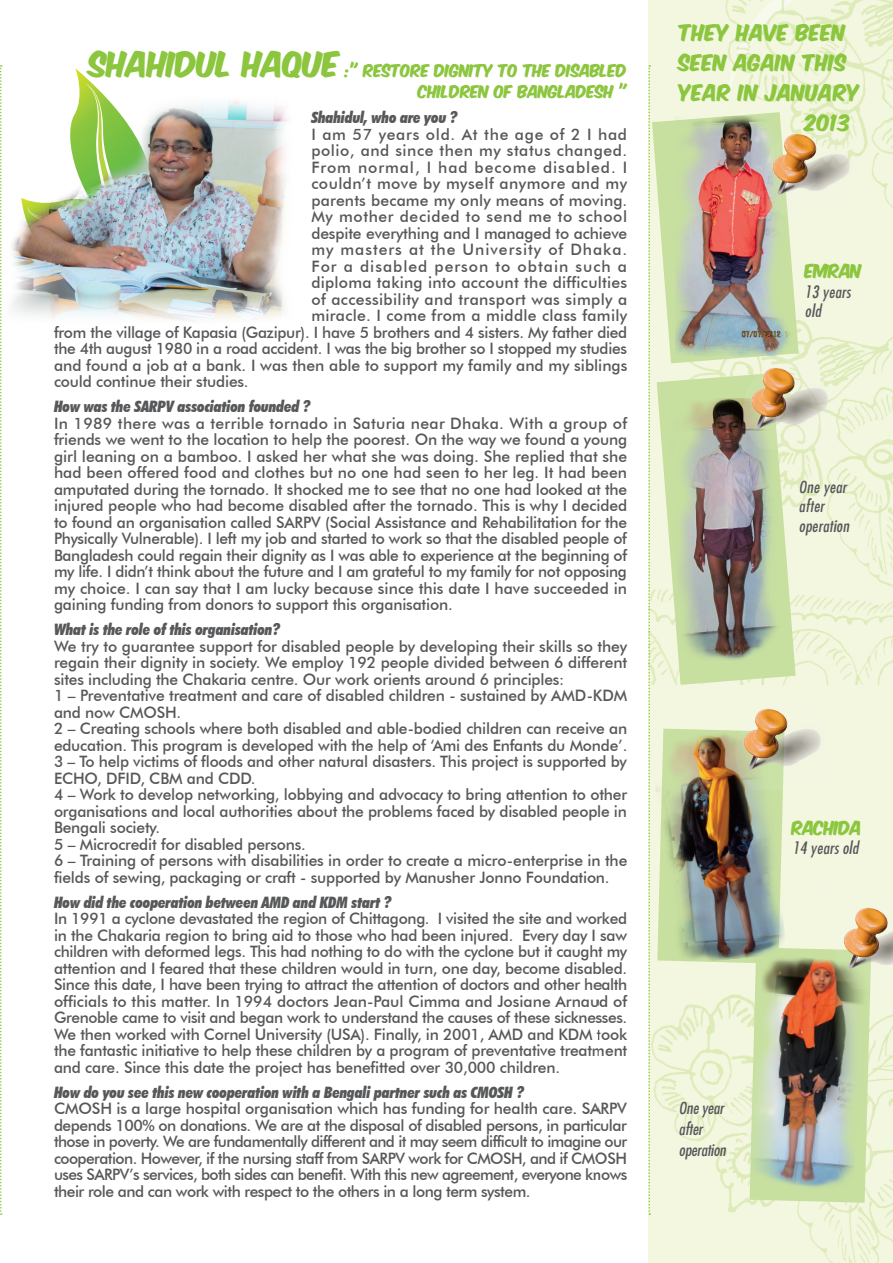
<style>
.page{position:relative;width:893px;height:1263px;background:#fff}
.page>*{position:absolute;margin:0;border:0;box-sizing:border-box;transform-origin:0 0}
.t1{font:19.5px "Komika Axis";letter-spacing:.01em;color:#8bc63e}
.t2{font:italic condensed 16.5px/19.5px "Futura";letter-spacing:.015em;color:#57585a}
.t3{font:italic condensed 16.5px/21px "Futura";letter-spacing:-.01em;color:#57585a}
.t4{font:16.5px "Komika Axis";letter-spacing:-.03em;color:#8bc63e}
.t5{font:500 15.75px/16.5px "Futura BT";letter-spacing:-.01em;color:#57585a;text-align:justify}
.t6{font:italic 900 condensed 15.75px "Futura BT";letter-spacing:-.01em;color:#57585a}
.t7{font:500 15.75px "Futura BT";letter-spacing:.02em;color:#57585a}
.t8{font:500 15.75px "Futura BT";letter-spacing:.035em;color:#57585a}
.t9{font:500 15.75px "Futura BT";letter-spacing:.06em;color:#57585a}
.t10{font:500 15.75px "Futura BT";letter-spacing:.015em;color:#57585a}
.t11{font:500 15.75px "Futura BT";letter-spacing:.01em;color:#57585a}
.t12{font:500 15.75px "Futura BT";letter-spacing:.025em;color:#57585a}
.t13{font:500 15.75px "Futura BT";letter-spacing:.065em;color:#57585a}
.t14{font:500 15.75px "Futura BT";letter-spacing:.045em;color:#57585a}
.t15{font:15px/21px "Komika Axis";letter-spacing:-.015em;color:#8bc63e;text-align:right}
.s1{font-size:30px}
</style>
<div class="page">
<img style="left:11px;top:87px;width:277px;height:234px">
<svg style="left:0;top:65px;width:2px;height:1150px"></svg>
<img style="left:871px;top:245px;width:22px;height:440px">
<img style="left:871px;top:0;width:22px;height:245px">
<img style="left:648px;top:1196px;width:245px;height:67px">
<svg style="left:648px;top:0;width:223px;height:1215px;background:#eef4d9"></svg>
<img style="left:662px;top:117px;width:130px;height:260px">
<img style="left:663px;top:394px;width:123px;height:278px">
<img style="left:648px;top:728px;width:143px;height:242px">
<img style="left:741px;top:952px;width:152px;height:244px">
<img style="left:745px;top:109px;width:111px;height:105px">
<img style="left:724px;top:343px;width:110px;height:105px">
<img style="left:716px;top:684px;width:111px;height:105px">
<img style="left:816px;top:883px;width:77px;height:105px">
<p class="t15" style="left:89px;top:61px;width:539px"><span class="s1">SHAHIDUL HAQUE</span> :" RESTORE DIGNITY TO THE DISABLED<br>CHILDREN OF BANGLADESH "</p>
<p class="t6" style="left:311px;top:108px;width:148px">Shahidul, who are you ?</p>
<p class="t14" style="left:311px;top:124px;width:317px">I am 57 years old. At the age of 2 I had</p>
<p class="t8" style="left:311px;top:141px;width:317px">polio, and since then my status changed.</p>
<p class="t9" style="left:311px;top:157px;width:317px">From normal, I had become disabled. I</p>
<p class="t12" style="left:311px;top:174px;width:317px">couldn’t move by myself anymore and my</p>
<p class="t11" style="left:311px;top:190px;width:317px">parents became my only means of moving.</p>
<p class="t8" style="left:311px;top:207px;width:317px">My mother decided to send me to school</p>
<p class="t5" style="left:311px;top:225px;width:317px">despite everything and I managed to achieve</p>
<p class="t9" style="left:311px;top:240px;width:317px">my masters at the University of Dhaka.</p>
<p class="t13" style="left:311px;top:256px;width:317px">For a disabled person to obtain such a</p>
<p class="t10" style="left:311px;top:273px;width:317px">diploma taking into account the difficulties</p>
<p class="t7" style="left:311px;top:289px;width:317px">of accessibility and transport was simply a</p>
<p class="t7" style="left:311px;top:306px;width:317px">miracle. I come from a middle class family</p>
<p class="t5" style="left:54px;top:324px;width:575px">from the village of Kapasia (Gazipur). I have 5 brothers and 4 sisters. My father died</p>
<p class="t5" style="left:54px;top:340px;width:574px">the 4th august 1980 in a road accident. I was the big brother so I stopped my studies</p>
<p class="t5" style="left:54px;top:357px;width:575px">and found a job at a bank. I was then able to support my family and my siblings</p>
<p class="t5" style="left:54px;top:373px;width:196px">could continue their studies.</p>
<p class="t6" style="left:54px;top:397px;width:258px">How was the SARPV association founded ?</p>
<p class="t5" style="left:54px;top:415px;width:575px">In 1989 there was a terrible tornado in Saturia near Dhaka. With a group of friends we went to the location to help the poorest. On the way we found a young girl leaning on a bamboo. I asked her what she was doing. She replied that she had been offered food and clothes but no one had seen to her leg. It had been amputated during the tornado. It shocked me to see that no one had looked at the injured people who had become disabled after the tornado. This is why I decided to found an organisation called SARPV (Social Assistance and Rehabilitation for the Physically Vulnerable). I left my job and started to work so that the disabled people of Bangladesh could regain their dignity as I was able to experience at the beginning of my life. I didn’t think about the future and I am grateful to my family for not opposing my choice. I can say that I am lucky because since this date I have succeeded in gaining funding from donors to support this organisation.</p>
<p class="t6" style="left:54px;top:620px;width:228px">What is the role of this organisation?</p>
<p class="t5" style="left:54px;top:638px;width:575px;text-align:left">We try to guarantee support for disabled people by developing their skills so they regain their dignity in society. We employ 192 people divided between 6 different sites including the Chakaria centre. Our work orients around 6 principles:<br>1 – Preventative treatment and care of disabled children - sustained by AMD-KDM and now CMOSH.<br>2 – Creating schools where both disabled and able-bodied children can receive an education. This program is developed with the help of ‘Ami des Enfants du Monde’.<br>3 – To help victims of floods and other natural disasters. This project is supported by ECHO, DFID, CBM and CDD.<br>4 – Work to develop networking, lobbying and advocacy to bring attention to other organisations and local authorities about the problems faced by disabled people in Bengali society.<br>5 – Microcredit for disabled persons.<br>6 – Training of persons with disabilities in order to create a micro-enterprise in the fields of sewing, packaging or craft - supported by Manusher Jonno Foundation.</p>
<p class="t6" style="left:54px;top:892px;width:339px">How did the cooperation between AMD and KDM start ?</p>
<p class="t5" style="left:54px;top:910px;width:575px">In 1991 a cyclone devastated the region of Chittagong. I visited the site and worked in the Chakaria region to bring aid to those who had been injured. Every day I saw children with deformed legs. This had nothing to do with the cyclone but it caught my attention and I feared that these children would in turn, one day, become disabled.<br>Since this date, I have been trying to attract the attention of doctors and other health officials to this matter. In 1994 doctors Jean-Paul Cimma and Josiane Arnaud of Grenoble came to visit and began work to understand the causes of these sicknesses.<br>We then worked with Cornel University (USA). Finally, in 2001, AMD and KDM took the fantastic initiative to help these children by a program of preventative treatment and care. Since this date the project has benefitted over 30,000 children.</p>
<p class="t6" style="left:54px;top:1082px;width:472px">How do you see this new cooperation with a Bengali partner such as CMOSH ?</p>
<p class="t5" style="left:54px;top:1100px;width:575px">CMOSH is a large hospital organisation which has funding for health care. SARPV depends 100% on donations. We are at the disposal of disabled persons, in particular those in poverty. We are fundamentally different and it may seem difficult to imagine our cooperation. However, if the nursing staff from SARPV work for CMOSH, and if CMOSH uses SARPV’s services, both sides can benefit. With this new agreement, everyone knows their role and can work with respect to the others in a long term system.</p>
<p class="t1" style="left:679px;top:23px;width:168px">THEY HAVE BEEN</p>
<p class="t1" style="left:679px;top:53px;width:169px">SEEN AGAIN THIS</p>
<p class="t1" style="left:679px;top:83px;width:182px">YEAR IN JANUARY</p>
<p class="t1" style="left:805px;top:113px;width:47px">2013</p>
<p class="t4" style="left:805px;top:263px;width:58px">EMRAN</p>
<p class="t2" style="left:805px;top:281px;width:47px">13 years old</p>
<p class="t2" style="left:799px;top:476px;width:52px">One year after operation</p>
<p class="t4" style="left:791px;top:819px;width:72px">RACHIDA</p>
<p class="t2" style="left:793px;top:838px;width:67px">14 years old</p>
<p class="t3" style="left:679px;top:1097px;width:48px">One year after operation</p>
</div>
